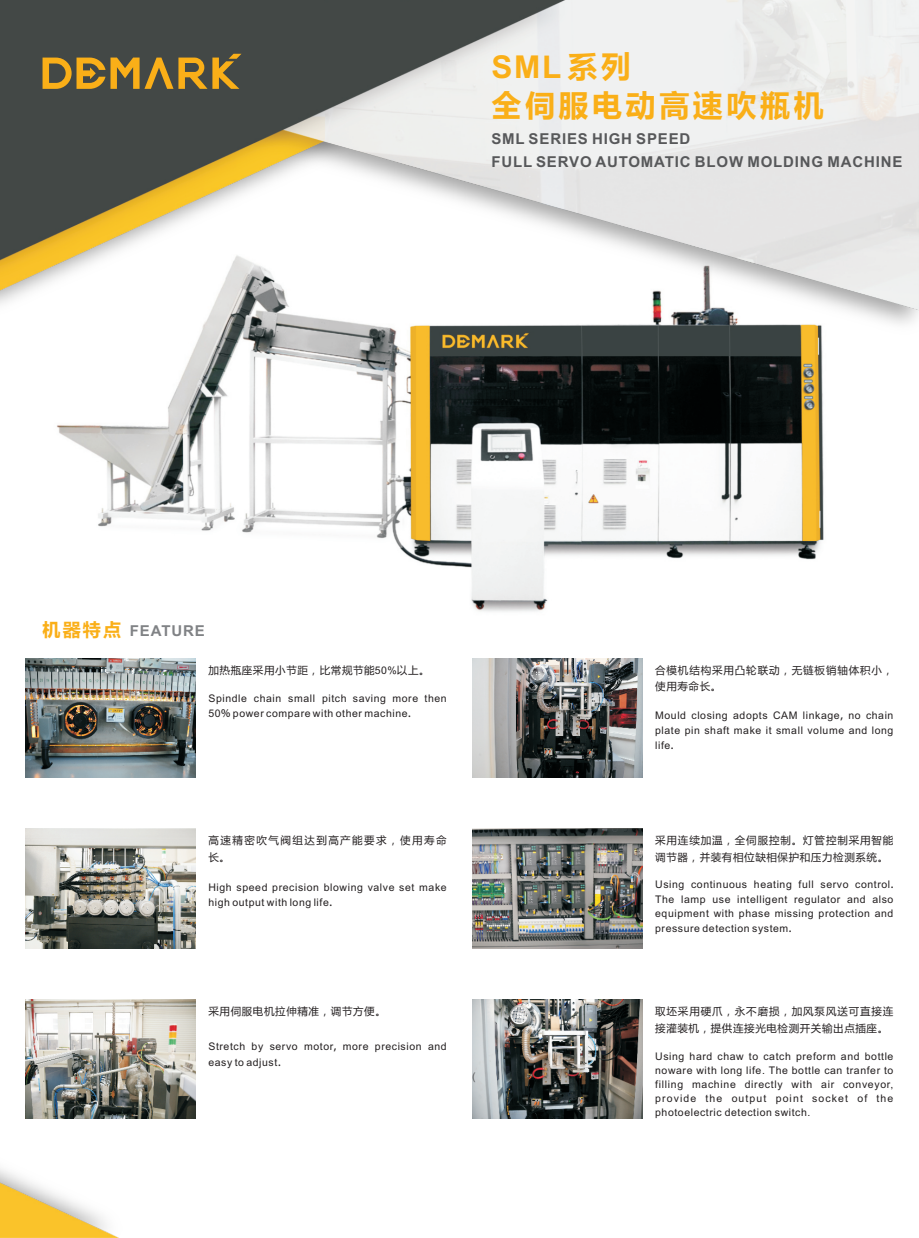
<style>
.page{position:relative;width:919px;height:1238px;background:#fff}
.page>*{position:absolute;margin:0;border:0;box-sizing:border-box;transform-origin:0 0}
.t1{font:700 31.5px "Arial";color:#faaf18}
.t2{font:700 30px "Microsoft Ya Hei";letter-spacing:.12em;color:#faaf18}
.t3{font:700 15px/23.4px "Arial";letter-spacing:.055em;color:#57585a}
.t4{font:700 15px "Arial";letter-spacing:.055em;color:#808285}
.t5{font:10.5px/14.9px "Arial";letter-spacing:.055em;color:#231f20}
.t6{font:10.5px/16.6px "Microsoft Ya Hei";letter-spacing:.06em;color:#231f20}
.t7{font:10.5px/16.6px "Microsoft Ya Hei";letter-spacing:.085em;color:#231f20}
.t8{font:10.5px/16.6px "Microsoft Ya Hei";letter-spacing:.14em;color:#231f20}
.t9{font:10.5px "Arial";color:#57585a}
.s1{font-family:"Microsoft Ya Hei";font-size:30px}
.s2{font-family:"Microsoft Ya Hei";font-size:18px;color:#faaf18}
.s3{font-family:"Arial"}
.s4{font-family:"Adobe Heiti Std"}
</style>
<div class="page">
<img style="left:0;top:0;width:918px;height:1237px">
<svg style="left:43px;top:54px;width:198px;height:35px;background:#917332"></svg>
<img style="left:26px;top:658px;width:170px;height:119px">
<img style="left:26px;top:829px;width:170px;height:119px">
<img style="left:472px;top:658px;width:170px;height:119px">
<img style="left:472px;top:829px;width:170px;height:119px">
<img style="left:472px;top:999px;width:170px;height:119px">
<img style="left:26px;top:999px;width:170px;height:119px">
<h1 class="t1" style="left:491px;top:55px;width:141px">SML<span class="s1">系列</span></h1>
<h2 class="t2" style="left:491px;top:91px;width:334px">全伺服电动高速吹瓶机</h2>
<h3 class="t3" style="left:491px;top:128px;width:412px">SML SERIES HIGH SPEED<br>FULL SERVO AUTOMATIC BLOW MOLDING MACHINE</h3>
<h3 class="t4" style="left:43px;top:625px;width:164px"><span class="s2">机器特点</span> FEATURE</h3>
<p class="t6" style="left:208px;top:662px;width:223px">加热瓶座采用小节距，比常规节能<span class="s3">50%</span>以上。</p>
<p class="t5" style="left:208px;top:691px;width:240px">Spindle chain small pitch saving more then<br>50<span class="s4">%</span> power compare with other machine<span class="s4">.</span></p>
<p class="t8" style="left:208px;top:833px;width:240px">高速精密吹气阀组达到高产能要求，使用寿命长。</p>
<p class="t5" style="left:208px;top:881px;width:240px">High speed precision blowing valve set make high output with long life<span class="s4">.</span></p>
<p class="t6" style="left:208px;top:1003px;width:179px">采用伺服电机拉伸精准，调节方便。</p>
<p class="t5" style="left:208px;top:1039px;width:240px;line-height:15.8px">Stretch by servo motor<span class="s4">,</span> more precision and easy to adjust<span class="s4">.</span></p>
<p class="t9" style="left:472px;top:1072px;width:5px">(</p>
<p class="t7" style="left:655px;top:662px;width:240px">合模机结构采用凸轮联动，无链板销轴体积小，使用寿命长。</p>
<p class="t5" style="left:655px;top:709px;width:240px;text-align:justify">Mould closing adopts CAM linkage<span class="s4">,</span> no chain plate pin shaft make it small volume and long life<span class="s4">.</span></p>
<p class="t6" style="left:655px;top:833px;width:240px">采用连续加温，全伺服控制。灯管控制采用智能调节器，并装有相位缺相保护和压力检测系统。</p>
<p class="t5" style="left:655px;top:877px;width:240px;text-align:justify">Using continuous heating full servo control<span class="s4">.<br></span>The lamp use intelligent regulator and also equipment with phase missing protection and pressure detection system<span class="s4">.</span></p>
<p class="t6" style="left:655px;top:1003px;width:240px">取坯采用硬爪，永不磨损，加风泵风送可直接连接灌装机，提供连接光电检测开关输出点插座。</p>
<p class="t5" style="left:655px;top:1050px;width:240px;line-height:14.1px;text-align:justify">Using hard chaw to catch preform and bottle noware with long life. The bottle can tranfer to filling machine directly with air conveyor, provide the output point socket of the photoelectric detection switch.</p>
</div>
